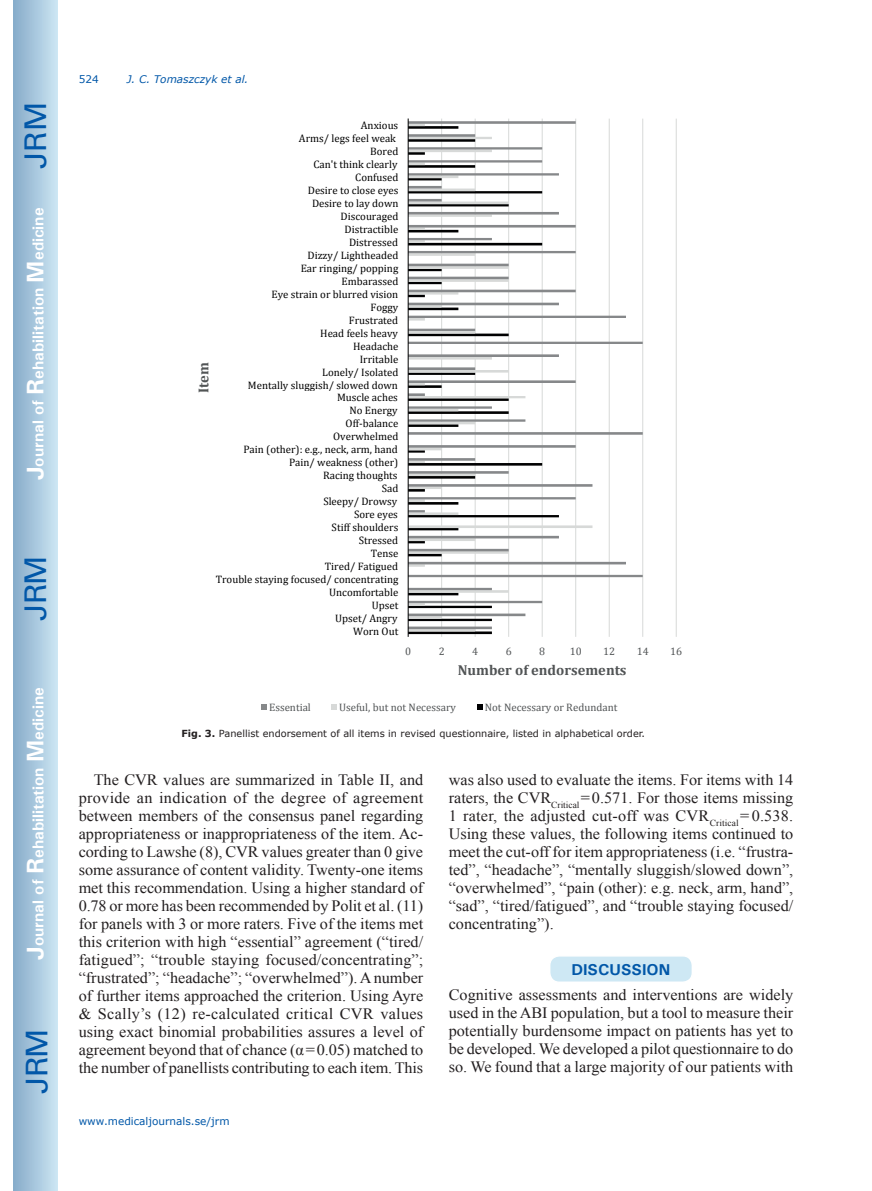
<style>
.page{position:relative;width:872px;height:1191px;background:#fff}
.page>*{position:absolute;margin:0;border:0;box-sizing:border-box;transform-origin:0 0}
.t1{font:30px "Univers";letter-spacing:-.03em;color:#0157a8}
.t2{font:15.75px/18px "Times New Roman";color:#231f20;text-align:justify}
.t3{font:700 15.75px "Univers";color:#fff}
.t4{font:700 15.75px "Univers";color:#0157a8}
.t5{font:700 14.4px "Cambria";color:#515455}
.t6{font:10.8px "Cambria";color:#000001}
.t7{font:10.8px "Cambria";color:#515455}
.t8{font:10.5px "Verdana";color:#0157a8}
.t9{font:italic 10.5px "Verdana";color:#0157a8}
.t10{font:9.75px "Verdana";color:#231f20}
.s1{font-size:24px}
.s2{font-weight:700}
</style>
<div class="page">
<div style="left:14px;top:0;width:43px;height:1191px;background:linear-gradient(to right,#88acca,#cbe5f2)"></div>
<div style="left:549px;top:955px;width:143px;height:27px;background:#cee8f4;border-radius:10px"></div>
<div style="left:549px;top:955px;width:144px;height:28px;border:2px solid #fff;border-radius:10px"></div>
<svg style="left:261px;top:118px;width:416px;height:592px"></svg>
<h1 class="t1" style="left:18px;top:169px;width:68px;rotate:-90deg">JRM</h1>
<p class="t3" style="left:28px;top:480px;width:274px;rotate:-90deg"><span class="s1">J</span>ournal of <span class="s1">R</span>ehabilitation <span class="s1">M</span>edicine</p>
<h1 class="t1" style="left:18px;top:620px;width:67px;rotate:-90deg">JRM</h1>
<p class="t3" style="left:28px;top:959px;width:274px;rotate:-90deg"><span class="s1">J</span>ournal of <span class="s1">R</span>ehabilitation <span class="s1">M</span>edicine</p>
<h1 class="t1" style="left:19px;top:1093px;width:67px;rotate:-90deg">JRM</h1>
<p class="t8" style="left:79px;top:72px;width:22px">524</p>
<p class="t9" style="left:127px;top:72px;width:123px">J. C. Tomaszczyk et al.</p>
<p class="t6" style="left:361px;top:119px;width:39px">Anxious</p>
<p class="t6" style="left:299px;top:132px;width:99px">Arms/ legs feel weak</p>
<p class="t6" style="left:370px;top:145px;width:30px">Bored</p>
<p class="t6" style="left:313px;top:158px;width:85px">Can't think clearly</p>
<p class="t6" style="left:355px;top:171px;width:45px">Confused</p>
<p class="t6" style="left:308px;top:184px;width:92px">Desire to close eyes</p>
<p class="t6" style="left:312px;top:197px;width:88px">Desire to lay down</p>
<p class="t6" style="left:340px;top:210px;width:59px">Discouraged</p>
<p class="t6" style="left:344px;top:223px;width:55px">Distractible</p>
<p class="t6" style="left:349px;top:236px;width:50px">Distressed</p>
<p class="t6" style="left:307px;top:249px;width:92px">Dizzy/ Lightheaded</p>
<p class="t6" style="left:301px;top:262px;width:99px">Ear ringing/ popping</p>
<p class="t6" style="left:341px;top:275px;width:58px">Embarassed</p>
<p class="t6" style="left:271px;top:288px;width:128px">Eye strain or blurred vision</p>
<p class="t6" style="left:370px;top:301px;width:29px">Foggy</p>
<p class="t6" style="left:349px;top:314px;width:51px">Frustrated</p>
<p class="t6" style="left:320px;top:327px;width:79px">Head feels heavy</p>
<p class="t6" style="left:353px;top:339px;width:47px">Headache</p>
<p class="t5" style="left:193px;top:393px;width:32px;rotate:-90deg">Item</p>
<p class="t6" style="left:360px;top:352px;width:40px">Irritable</p>
<p class="t6" style="left:322px;top:365px;width:78px">Lonely/ Isolated</p>
<p class="t6" style="left:248px;top:378px;width:151px">Mentally sluggish/ slowed down</p>
<p class="t6" style="left:337px;top:391px;width:62px">Muscle aches</p>
<p class="t6" style="left:349px;top:404px;width:50px">No Energy</p>
<p class="t6" style="left:345px;top:417px;width:54px">Off-balance</p>
<p class="t6" style="left:333px;top:430px;width:67px">Overwhelmed</p>
<p class="t6" style="left:243px;top:443px;width:156px">Pain (other): e.g., neck, arm, hand</p>
<p class="t6" style="left:289px;top:456px;width:111px">Pain/ weakness (other)</p>
<p class="t6" style="left:323px;top:469px;width:76px">Racing thoughts</p>
<p class="t6" style="left:382px;top:482px;width:18px">Sad</p>
<p class="t6" style="left:323px;top:495px;width:75px">Sleepy/ Drowsy</p>
<p class="t6" style="left:354px;top:508px;width:45px">Sore eyes</p>
<p class="t6" style="left:332px;top:521px;width:68px">Stiff shoulders</p>
<p class="t6" style="left:359px;top:534px;width:41px">Stressed</p>
<p class="t6" style="left:371px;top:547px;width:29px">Tense</p>
<p class="t6" style="left:325px;top:560px;width:75px">Tired/ Fatigued</p>
<p class="t6" style="left:216px;top:573px;width:184px">Trouble staying focused/ concentrating</p>
<p class="t6" style="left:329px;top:586px;width:71px">Uncomfortable</p>
<p class="t6" style="left:372px;top:599px;width:28px">Upset</p>
<p class="t6" style="left:335px;top:612px;width:64px">Upset/ Angry</p>
<p class="t6" style="left:353px;top:624px;width:47px">Worn Out</p>
<p class="t7" style="left:405px;top:644px;width:8px">0</p>
<p class="t7" style="left:439px;top:644px;width:8px">2</p>
<p class="t7" style="left:472px;top:644px;width:8px">4</p>
<p class="t7" style="left:505px;top:644px;width:8px">6</p>
<p class="t7" style="left:539px;top:644px;width:8px">8</p>
<p class="t7" style="left:569px;top:644px;width:14px">10</p>
<p class="t7" style="left:603px;top:644px;width:14px">12</p>
<p class="t7" style="left:636px;top:644px;width:14px">14</p>
<p class="t7" style="left:670px;top:644px;width:14px">16</p>
<p class="t5" style="left:458px;top:660px;width:170px">Number of endorsements</p>
<p class="t7" style="left:269px;top:701px;width:43px">Essential</p>
<p class="t7" style="left:339px;top:701px;width:118px">Useful, but not Necessary</p>
<p class="t7" style="left:485px;top:701px;width:134px">Not Necessary or Redundant</p>
<p class="t10" style="left:182px;top:727px;width:465px"><span class="s2">Fig. 3.</span> Panellist endorsement of all items in revised questionnaire, listed in alphabetical order.</p>
<p class="t2" style="left:79px;top:770px;width:346px;text-indent:15px">The CVR values are summarized in Table II, and provide an indication of the degree of agreement between members of the consensus panel regarding appropriateness or inappropriateness of the item. Ac&shy;cording to Lawshe (8), CVR values greater than 0 give some assurance of content validity. Twenty-one items met this recommendation. Using a higher standard of 0.78 or more has been recommended by Polit et al. (11) for panels with 3 or more raters. Five of the items met this criterion with high “essential” agreement (“tired/ fatigued”; “trouble staying focused/concentrating”; “frustrated”; “headache”; “overwhelmed”). A number of further items approached the criterion. Using Ayre &amp; Scally’s (12) re-calculated critical CVR values using exact binomial probabilities assures a level of agreement beyond that of chance (α=0.05) matched to the number of panellists contributing to each item. This</p>
<p class="t8" style="left:79px;top:1114px;width:152px">www.medicaljournals.se/jrm</p>
<p class="t2" style="left:449px;top:770px;width:346px">was also used to evaluate the items. For items with 14 raters, the CVR<sub>Critical</sub>=0.571. For those items missing 1 rater, the adjusted cut-off was CVR<sub>Critical</sub>= 0.538.<br>Using these values, the following items continued to meet the cut-off for item appropriateness (i.e. “frustra&shy;ted”, “headache”, “mentally sluggish/slowed down”, “overwhelmed”, “pain (other): e.g. neck, arm, hand”, “sad”, “tired/fatigued”, and “trouble staying focused/ concentrating”).</p>
<p class="t4" style="left:571px;top:959px;width:101px">DISCUSSION</p>
<p class="t2" style="left:449px;top:985px;width:346px">Cognitive assessments and interventions are widely used in the ABI population, but a tool to measure their potentially burdensome impact on patients has yet to be developed. We developed a pilot questionnaire to do so. We found that a large majority of our patients with</p>
</div>
